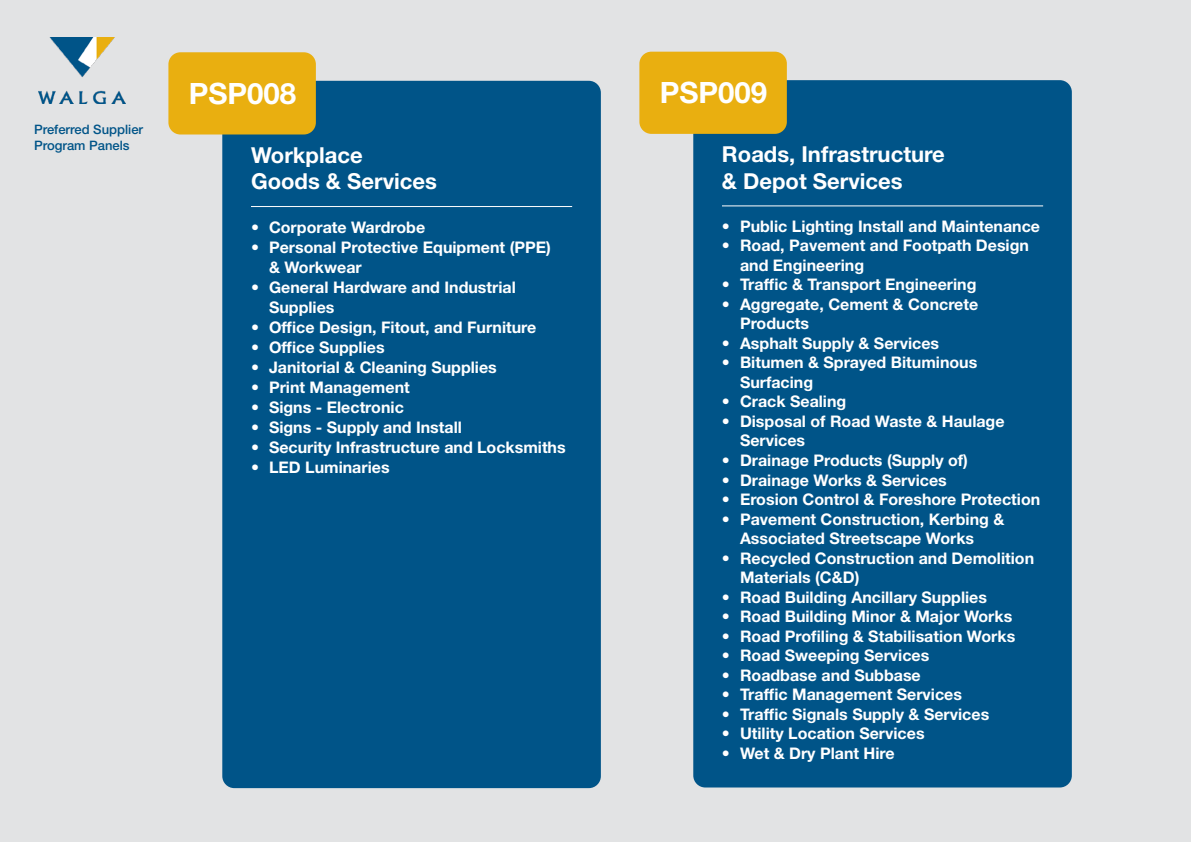
<style>
.page{position:relative;width:1191px;height:842px;background:#e2e3e4}
.page>*{position:absolute;margin:0;border:0;box-sizing:border-box;transform-origin:0 0}
.t1{font:700 29.4px "Helvetica Neue LT Pro";color:#fff}
.t2{font:700 22px/26.4px "Helvetica Neue LT Pro";color:#fff}
.t3{font:700 16px/19.5px "Helvetica Neue LT Pro";color:#fff}
.t4{font:500 13px/15.6px "Helvetica Neue LT Pro";color:#005488}
</style>
<div class="page">
<div style="left:222px;top:81px;width:379px;height:707px;background:#005488;border-radius:12px"></div>
<img style="left:39px;top:37px;width:86px;height:66px">
<div style="left:168px;top:52px;width:148px;height:82px;background:#e9af10;border-radius:12px"></div>
<hr style="left:251px;top:206px;width:321px;height:1px;background:#fff">
<div style="left:693px;top:80px;width:378px;height:707px;background:#005488;border-radius:12px"></div>
<div style="left:639px;top:52px;width:148px;height:82px;background:#e9af10;border-radius:12px"></div>
<hr style="left:722px;top:205px;width:321px;height:1px;background:#fff">
<p class="t4" style="left:34px;top:121px;width:111px">Preferred Supplier<br>Program Panels</p>
<h1 class="t1" style="left:189px;top:75px;width:109px">PSP008</h1>
<h2 class="t2" style="left:251px;top:141px;width:187px">Workplace<br>Goods &amp; Services</h2>
<p class="t3" style="left:251px;top:217px;width:176px">• Corporate Wardrobe</p>
<p class="t3" style="left:269px;top:236px;width:283px;line-height:20px;text-indent:-18px">• Personal Protective Equipment (PPE) &amp; Workwear</p>
<p class="t3" style="left:269px;top:276px;width:248px;line-height:20px;text-indent:-18px">• General Hardware and Industrial<br>Supplies</p>
<p class="t3" style="left:251px;top:317px;width:287px">• Office Design, Fitout, and Furniture</p>
<p class="t3" style="left:251px;top:337px;width:135px">• Office Supplies</p>
<p class="t3" style="left:251px;top:357px;width:247px">• Janitorial &amp; Cleaning Supplies</p>
<p class="t3" style="left:251px;top:377px;width:160px">• Print Management</p>
<p class="t3" style="left:251px;top:397px;width:154px">• Signs - Electronic</p>
<p class="t3" style="left:251px;top:417px;width:212px">• Signs - Supply and Install</p>
<p class="t3" style="left:251px;top:437px;width:316px">• Security Infrastructure and Locksmiths</p>
<p class="t3" style="left:251px;top:457px;width:140px">• LED Luminaries</p>
<h1 class="t1" style="left:660px;top:74px;width:109px">PSP009</h1>
<h2 class="t2" style="left:722px;top:141px;width:224px">Roads, Infrastructure &amp; Depot Services</h2>
<p class="t3" style="left:722px;top:216px;width:320px">• Public Lighting Install and Maintenance</p>
<p class="t3" style="left:740px;top:235px;width:290px;text-indent:-18px">• Road, Pavement and Footpath Design and Engineering</p>
<p class="t3" style="left:722px;top:274px;width:256px">• Traffic &amp; Transport Engineering</p>
<p class="t3" style="left:740px;top:294px;width:240px;text-indent:-18px">• Aggregate, Cement &amp; Concrete<br>Products</p>
<p class="t3" style="left:722px;top:333px;width:219px">• Asphalt Supply &amp; Services</p>
<p class="t3" style="left:740px;top:353px;width:239px;text-indent:-18px">• Bitumen &amp; Sprayed Bituminous<br>Surfacing</p>
<p class="t3" style="left:722px;top:392px;width:126px">• Crack Sealing</p>
<p class="t3" style="left:740px;top:411px;width:266px;text-indent:-18px">• Disposal of Road Waste &amp; Haulage<br>Services</p>
<p class="t3" style="left:722px;top:450px;width:247px">• Drainage Products (Supply of)</p>
<p class="t3" style="left:722px;top:470px;width:226px">• Drainage Works &amp; Services</p>
<p class="t3" style="left:722px;top:489px;width:320px">• Erosion Control &amp; Foreshore Protection</p>
<p class="t3" style="left:740px;top:509px;width:266px;text-indent:-18px">• Pavement Construction, Kerbing &amp;<br>Associated Streetscape Works</p>
<p class="t3" style="left:740px;top:548px;width:296px;text-indent:-18px">• Recycled Construction and Demolition<br>Materials (C&amp;D)</p>
<p class="t3" style="left:722px;top:587px;width:266px">• Road Building Ancillary Supplies</p>
<p class="t3" style="left:722px;top:606px;width:292px">• Road Building Minor &amp; Major Works</p>
<p class="t3" style="left:722px;top:626px;width:295px">• Road Profiling &amp; Stabilisation Works</p>
<p class="t3" style="left:722px;top:645px;width:209px">• Road Sweeping Services</p>
<p class="t3" style="left:722px;top:665px;width:200px">• Roadbase and Subbase</p>
<p class="t3" style="left:722px;top:684px;width:241px">• Traffic Management Services</p>
<p class="t3" style="left:722px;top:704px;width:269px">• Traffic Signals Supply &amp; Services</p>
<p class="t3" style="left:722px;top:723px;width:204px">• Utility Location Services</p>
<p class="t3" style="left:722px;top:743px;width:174px">• Wet &amp; Dry Plant Hire</p>
</div>
